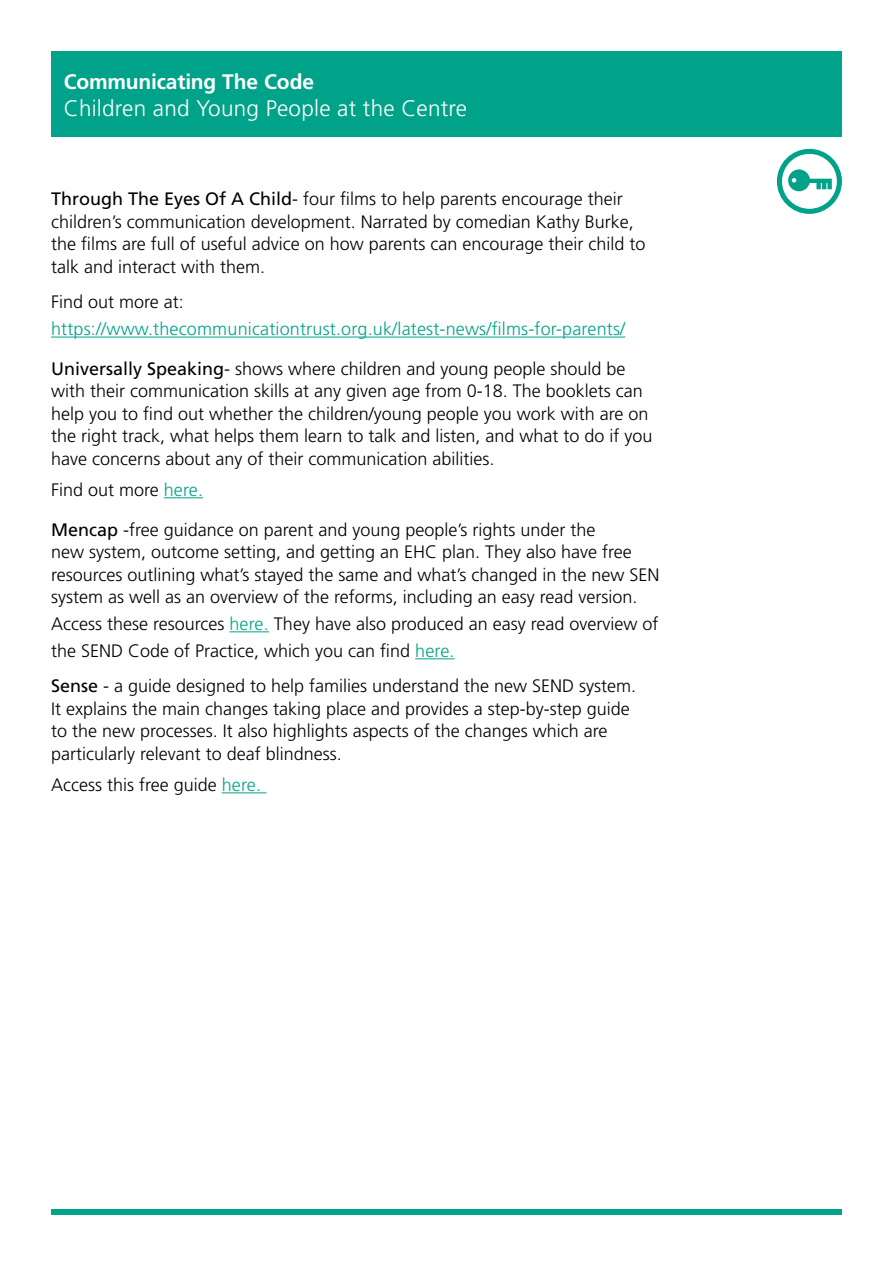
<style>
.page{position:relative;width:893px;height:1263px;background:#fff}
.page>*{position:absolute;margin:0;border:0;box-sizing:border-box;transform-origin:0 0}
.t1{font:300 22.5px "Frutiger";letter-spacing:.01em;color:#fff}
.t2{font:700 21px "Frutiger";letter-spacing:-.01em;color:#fff}
.t3{font:300 18px/22.5px "Frutiger";color:#000}
.t4{font:300 18px/39.5px "Frutiger";letter-spacing:.01em;color:#00a389}
.s1{font-weight:400}
.s2{font-weight:400;color:#000}
.s3{color:#000}
.s4{color:#00a389}
</style>
<div class="page">
<div style="left:51px;top:1209px;width:791px;height:6px;background:#00a389"></div>
<div style="left:51px;top:51px;width:791px;height:85px;background:#00a389"></div>
<hr style="left:51px;top:337px;width:574px;height:1px;background:#00a389">
<hr style="left:164px;top:497px;width:39px;height:1px;background:#00a389">
<hr style="left:229px;top:631px;width:40px;height:1px;background:#00a389">
<hr style="left:415px;top:658px;width:40px;height:1px;background:#00a389">
<hr style="left:222px;top:792px;width:44px;height:1px;background:#00a389">
<div style="left:777px;top:149px;width:65px;height:65px;border:5px solid #00a389;border-radius:50%"></div>
<svg style="left:788px;top:169px;width:44px;height:22px"></svg>
<p class="t2" style="left:64px;top:69px;width:252px">Communicating The Code</p>
<p class="t1" style="left:64px;top:95px;width:405px">Children and Young People at the Centre</p>
<p class="t3" style="left:51px;top:188px;width:596px"><span class="s1">Through The Eyes Of A Child</span>- four films to help parents encourage their children’s communication development. Narrated by comedian Kathy Burke, the films are full of useful advice on how parents can encourage their child to talk and interact with them.</p>
<p class="t3" style="left:51px;top:291px;width:134px">Find out more at:</p>
<p class="t4" style="left:51px;top:309px;width:576px">https://www.thecommunicationtrust.org.uk/latest-news/films-for-parents/<br><span class="s2">Universally Speaking</span><span class="s3">- shows where children and young people should be</span></p>
<p class="t3" style="left:51px;top:380px;width:603px">with their communication skills at any given age from 0-18. The booklets can help you to find out whether the children/young people you work with are on the right track, what helps them learn to talk and listen, and what to do if you have concerns about any of their communication abilities.</p>
<p class="t3" style="left:51px;top:470px;width:546px;line-height:39.5px">Find out more <span class="s4">here.<br></span><span class="s1">Mencap</span> -free guidance on parent and young people’s rights under the</p>
<p class="t3" style="left:51px;top:540px;width:610px">new system, outcome setting, and getting an EHC plan. They also have free resources outlining what’s stayed the same and what’s changed in the new SEN system as well as an overview of the reforms, including an easy read version.</p>
<p class="t3" style="left:51px;top:610px;width:609px;line-height:27px">Access these resources <span class="s4">here.</span> They have also produced an easy read overview of the SEND Code of Practice, which you can find <span class="s4">here.</span></p>
<p class="t3" style="left:51px;top:675px;width:587px"><span class="s1">Sense</span> - a guide designed to help families understand the new SEND system.<br>It explains the main changes taking place and provides a step-by-step guide to the new processes. It also highlights aspects of the changes which are particularly relevant to deaf blindness.</p>
<p class="t3" style="left:51px;top:773px;width:212px">Access this free guide <span class="s4">here.</span></p>
</div>
